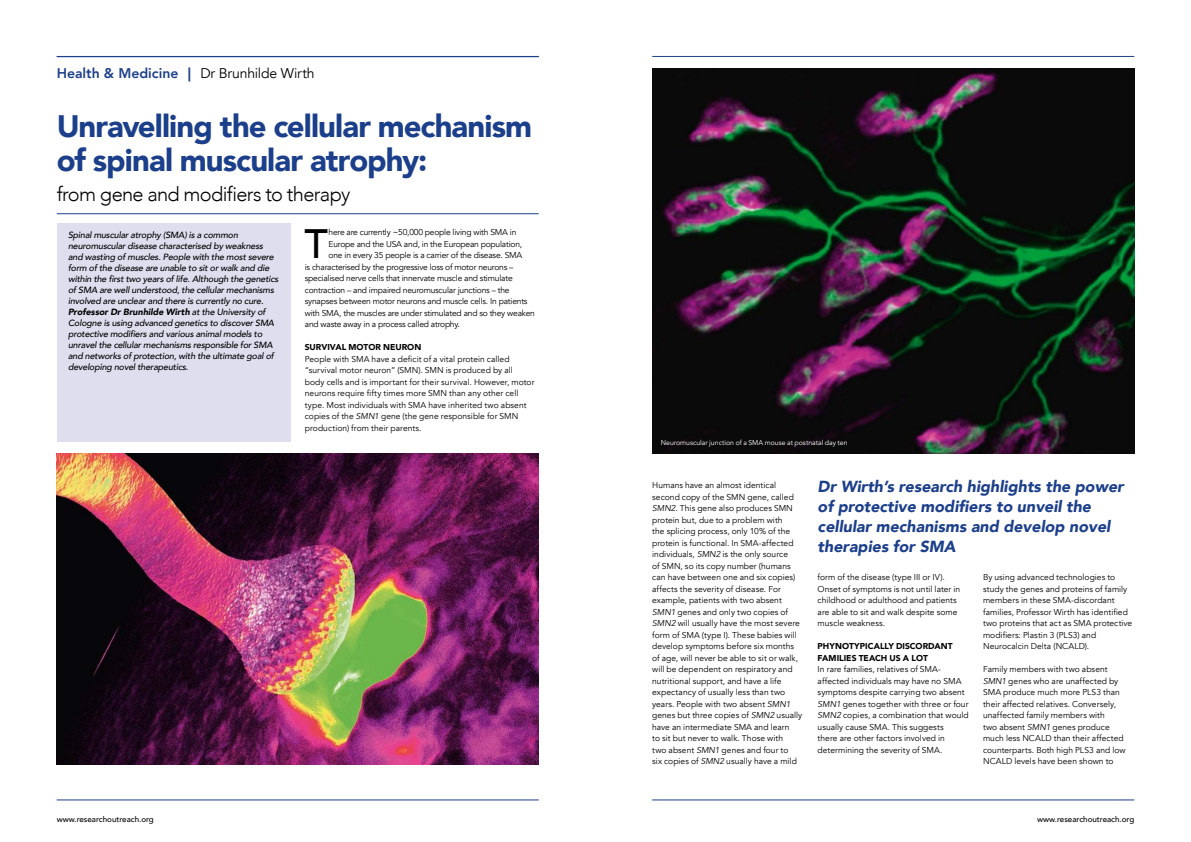
<style>
.page{position:relative;width:1191px;height:842px;background:#fff}
.page>*{position:absolute;margin:0;border:0;box-sizing:border-box;transform-origin:0 0}
.t1{font:500 41px "Avenir";color:#000}
.t2{font:900 31px/34px "Avenir";letter-spacing:-.03em;color:#1c3f8b}
.t3{font:300 20px "Avenir";letter-spacing:-.035em;color:#000}
.t4{font:italic 900 16px/20px "Avenir";color:#1c3f8b}
.t5{font:14px "Avenir";letter-spacing:-.01em;color:#000}
.t6{font:italic 500 9px/11px "Avenir";letter-spacing:-.02em;color:#000}
.t7{font:8.5px/11.5px "Avenir";color:#000}
.t8{font:8.5px "Avenir";letter-spacing:-.025em;color:#000}
.t9{font:900 8.5px/11.5px "Avenir";color:#000}
.t10{font:500 8px "Avenir";color:#000}
.t11{font:7px "Avenir";letter-spacing:-.005em;color:#fff}
.s1{font-weight:800;color:#1c3f8b}
.s2{font-weight:900;color:#1c3f8b}
.s3{font-weight:900}
.s4{font-style:italic}
</style>
<div class="page">
<hr style="left:57px;top:800px;width:482px;height:1px;background:#1c3f8b">
<hr style="left:652px;top:800px;width:482px;height:1px;background:#1c3f8b">
<hr style="left:652px;top:56px;width:482px;height:1px;background:#1c3f8b">
<hr style="left:57px;top:213px;width:482px;height:1px;background:#1c3f8b">
<hr style="left:57px;top:56px;width:482px;height:1px;background:#1c3f8b">
<div style="left:57px;top:223px;width:234px;height:219px;background:#dedeef"></div>
<img style="left:57px;top:454px;width:482px;height:310px">
<img style="left:652px;top:68px;width:482px;height:386px">
<h3 class="t5" style="left:57px;top:68px;width:259px"><span class="s1">Health &amp; Medicine</span> <span class="s2">︱</span> Dr Brunhilde Wirth</h3>
<h2 class="t2" style="left:57px;top:112px;width:477px">Unravelling the cellular mechanism of spinal muscular atrophy:</h2>
<h3 class="t3" style="left:57px;top:182px;width:295px">from gene and modiiers to therapy</h3>
<p class="t6" style="left:68px;top:230px;width:212px">Spinal muscular atrophy (SMA) is a common neuromuscular disease characterised by weakness and wasting of muscles. People with the most severe form of the disease are unable to sit or walk and die within the irst two years of life. Although the genetics of SMA are well understood, the cellular mechanisms involved are unclear and there is currently no cure.<br><span class="s3">Professor Dr Brunhilde Wirth</span> at the University of Cologne is using advanced genetics to discover SMA protective modiiers and various animal models to unravel the cellular mechanisms responsible for SMA and networks of protection, with the ultimate goal of developing novel therapeutics.</p>
<h1 class="t1" style="left:304px;top:227px;width:25px">T</h1>
<p class="t8" style="left:328px;top:229px;width:189px">here are currently ~50,000 people living with SMA in</p>
<p class="t8" style="left:328px;top:240px;width:195px">Europe and the USA and, in the European population,</p>
<p class="t8" style="left:328px;top:252px;width:195px">one in every 35 people is a carrier of the disease. SMA</p>
<p class="t8" style="left:305px;top:263px;width:210px">is characterised by the progressive loss of motor neurons –</p>
<p class="t8" style="left:305px;top:275px;width:209px">specialised nerve cells that innervate muscle and stimulate</p>
<p class="t8" style="left:305px;top:286px;width:206px">contraction – and impaired neuromuscular junctions – the</p>
<p class="t8" style="left:305px;top:298px;width:224px">synapses between motor neurons and muscle cells. In patients</p>
<p class="t8" style="left:305px;top:309px;width:232px">with SMA, the muscles are under stimulated and so they weaken</p>
<p class="t8" style="left:305px;top:321px;width:157px">and waste away in a process called atrophy.</p>
<p class="t9" style="left:305px;top:342px;width:118px">SURVIVAL MOTOR NEURON</p>
<p class="t7" style="left:305px;top:353px;width:231px">People with SMA have a deicit of a vital protein called “survival motor neuron” (SMN). SMN is produced by all body cells and is important for their survival. However, motor neurons require ifty times more SMN than any other cell type. Most individuals with SMA have inherited two absent copies of the <span class="s4">SMN1</span> gene (the gene responsible for SMN production) from their parents.</p>
<p class="t11" style="left:660px;top:440px;width:188px">Neuromuscular junction of a SMA mouse at postnatal day ten</p>
<p class="t7" style="left:652px;top:481px;width:152px">Humans have an almost identical second copy of the SMN gene, called <span class="s4">SMN2.</span> This gene also produces SMN protein but, due to a problem with<br>the splicing process, only 10% of the protein is functional. In SMA-affected individuals, <span class="s4">SMN2</span> is the only source<br>of SMN, so its copy number (humans can have between one and six copies) affects the severity of disease. For example, patients with two absent <span class="s4">SMN1</span> genes and only two copies of <span class="s4">SMN2</span> will usually have the most severe form of SMA (type I). These babies will develop symptoms before six months of age, will never be able to sit or walk, will be dependent on respiratory and nutritional support, and have a life expectancy of usually less than two years. People with two absent <span class="s4">SMN1 </span>genes but three copies of <span class="s4">SMN2</span> usually have an intermediate SMA and learn<br>to sit but never to walk. Those with<br>two absent <span class="s4">SMN1</span> genes and four to<br>six copies of <span class="s4">SMN2</span> usually have a mild</p>
<h3 class="t4" style="left:817px;top:478px;width:308px">Dr Wirth’s research highlights the power of protective modiiers to unveil the cellular mechanisms and develop novel therapies for SMA</h3>
<p class="t7" style="left:817px;top:573px;width:144px">form of the disease (type III or IV).<br>Onset of symptoms is not until later in childhood or adulthood and patients are able to sit and walk despite some muscle weakness.</p>
<p class="t9" style="left:817px;top:641px;width:136px">PHYNOTYPICALLY DISCORDANT<br>FAMILIES TEACH US A LOT</p>
<p class="t7" style="left:817px;top:665px;width:153px">In rare families, relatives of SMA&shy;affected individuals may have no SMA symptoms despite carrying two absent <span class="s4">SMN1</span> genes together with three or four <span class="s4">SMN2</span> copies, a combination that would usually cause SMA. This suggests<br>there are other factors involved in determining the severity of SMA.</p>
<p class="t7" style="left:983px;top:573px;width:151px">By using advanced technologies to study the genes and proteins of family members in these SMA-discordant families, Professor Wirth has identiied two proteins that act as SMA protective modiiers: Plastin 3 (PLS3) and Neurocalcin Delta (NCALD).</p>
<p class="t7" style="left:983px;top:665px;width:144px">Family members with two absent <span class="s4">SMN1</span> genes who are unaffected by SMA produce much more PLS3 than their affected relatives. Conversely, unaffected family members with<br>two absent <span class="s4">SMN1</span> genes produce much less NCALD than their affected counterparts. Both high PLS3 and low NCALD levels have been shown to</p>
<p class="t10" style="left:57px;top:816px;width:99px">www.researchoutreach.org</p>
<p class="t10" style="left:1037px;top:816px;width:99px">www.researchoutreach.org</p>
</div>
